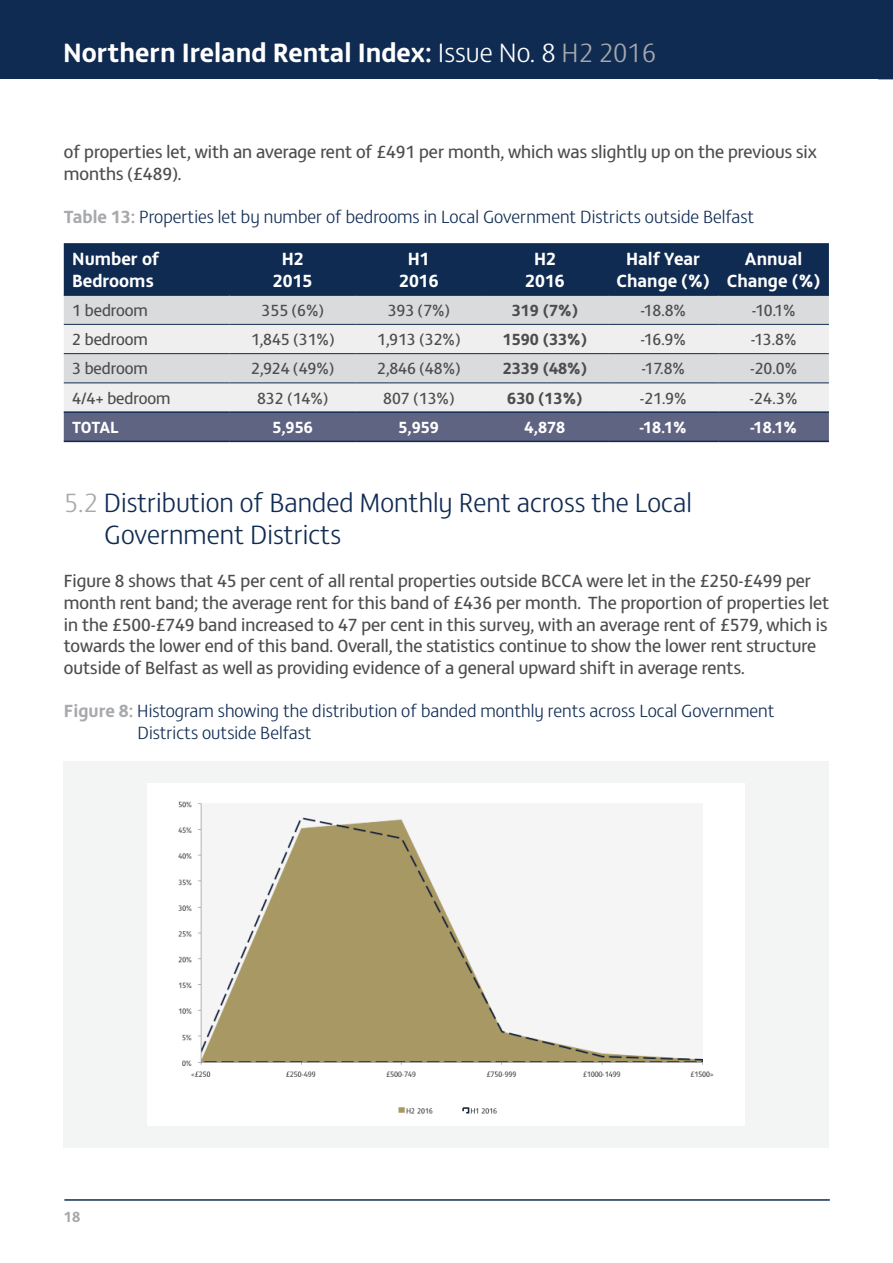
<style>
.page{position:relative;width:893px;height:1263px;background:#fff}
.page>*{position:absolute;margin:0;border:0;box-sizing:border-box;transform-origin:0 0}
.t1{font:300 27px/32.4px "FS Matthew";color:#102b52}
.t2{font:700 27px "FS Matthew";color:#fff}
.t3{font:18px/21.6px "FS Matthew";color:#4d4d4f}
.t4{font:300 18px/21.6px "FS Matthew";color:#102b52}
.t5{font:700 18px/21.6px "FS Matthew";color:#fff;text-align:center}
.t6{font:16.5px "FS Matthew";color:#4d4d4f}
.t7{font:700 16.5px "FS Matthew";color:#4d4d4f}
.t8{font:700 16.5px "FS Matthew";color:#fff}
.t9{font:700 15px "FS Matthew";color:#a7a9ac}
.s1{font-weight:300}
.s2{font-weight:300;color:#a7a9ac}
.s3{font-weight:700;color:#a7a9ac}
.s4{color:#a7a9ac}
</style>
<div class="page">
<div style="left:0;top:0;width:893px;height:79px;background:#102b52"></div>
<hr style="left:64px;top:1199px;width:766px;height:2px;background:#102b52">
<div style="left:64px;top:761px;width:765px;height:387px;background:#f3f4f4"></div>
<div style="left:64px;top:243px;width:765px;height:51px;background:#102b52"></div>
<div style="left:64px;top:296px;width:765px;height:28px;background:#dadbdc"></div>
<svg style="left:64px;top:325px;width:765px;height:86px;fill:#efeff0"></svg>
<div style="left:64px;top:413px;width:765px;height:28px;background:#5f6482"></div>
<hr style="left:64px;top:294px;width:166px;height:2px;background:#102b52">
<hr style="left:230px;top:294px;width:126px;height:2px;background:#102b52">
<hr style="left:356px;top:294px;width:126px;height:2px;background:#102b52">
<hr style="left:482px;top:294px;width:126px;height:2px;background:#102b52">
<hr style="left:608px;top:294px;width:110px;height:2px;background:#102b52">
<hr style="left:718px;top:294px;width:111px;height:2px;background:#102b52">
<hr style="left:64px;top:411px;width:166px;height:2px;background:#102b52">
<hr style="left:230px;top:411px;width:126px;height:2px;background:#102b52">
<hr style="left:356px;top:411px;width:126px;height:2px;background:#102b52">
<hr style="left:482px;top:411px;width:126px;height:2px;background:#102b52">
<hr style="left:608px;top:411px;width:110px;height:2px;background:#102b52">
<hr style="left:718px;top:411px;width:111px;height:2px;background:#102b52">
<hr style="left:64px;top:441px;width:166px;height:1px;background:#102b52">
<hr style="left:230px;top:441px;width:126px;height:1px;background:#102b52">
<hr style="left:356px;top:441px;width:126px;height:1px;background:#102b52">
<hr style="left:482px;top:441px;width:126px;height:1px;background:#102b52">
<hr style="left:608px;top:441px;width:110px;height:1px;background:#102b52">
<hr style="left:718px;top:441px;width:111px;height:1px;background:#102b52">
<hr style="left:64px;top:324px;width:166px;height:1px;background:#102b52">
<hr style="left:230px;top:324px;width:126px;height:1px;background:#102b52">
<hr style="left:356px;top:324px;width:126px;height:1px;background:#102b52">
<hr style="left:482px;top:324px;width:126px;height:1px;background:#102b52">
<hr style="left:608px;top:324px;width:110px;height:1px;background:#102b52">
<hr style="left:718px;top:324px;width:111px;height:1px;background:#102b52">
<hr style="left:64px;top:353px;width:166px;height:1px;background:#102b52">
<hr style="left:230px;top:353px;width:126px;height:1px;background:#102b52">
<hr style="left:356px;top:353px;width:126px;height:1px;background:#102b52">
<hr style="left:482px;top:353px;width:126px;height:1px;background:#102b52">
<hr style="left:608px;top:353px;width:110px;height:1px;background:#102b52">
<hr style="left:718px;top:353px;width:111px;height:1px;background:#102b52">
<hr style="left:64px;top:382px;width:166px;height:1px;background:#102b52">
<hr style="left:230px;top:382px;width:126px;height:1px;background:#102b52">
<hr style="left:356px;top:382px;width:126px;height:1px;background:#102b52">
<hr style="left:482px;top:382px;width:126px;height:1px;background:#102b52">
<hr style="left:608px;top:382px;width:110px;height:1px;background:#102b52">
<hr style="left:718px;top:382px;width:111px;height:1px;background:#102b52">
<img style="left:147px;top:783px;width:597px;height:342px">
<h1 class="t2" style="left:63px;top:31px;width:595px">Northern Ireland Rental Index: <span class="s1">Issue No. 8</span> <span class="s2">H2 2016</span></h1>
<p class="t3" style="left:64px;top:140px;width:755px">of properties let, with an average rent of £491 per month, which was slightly up on the previous six months (£489).</p>
<p class="t4" style="left:64px;top:205px;width:692px"><span class="s3">Table 13:</span> Properties let by number of bedrooms in Local Government Districts outside Belfast</p>
<p class="t5" style="left:72px;top:246px;width:89px;text-align:left">Number of<br>Bedrooms</p>
<p class="t5" style="left:273px;top:246px;width:41px">H2<br>2015</p>
<p class="t5" style="left:399px;top:246px;width:41px">H1<br>2016</p>
<p class="t5" style="left:525px;top:246px;width:41px">H2<br>2016</p>
<p class="t5" style="left:617px;top:246px;width:95px">Half Year<br>Change (%)</p>
<p class="t5" style="left:727px;top:246px;width:95px">Annual<br>Change (%)</p>
<p class="t6" style="left:72px;top:298px;width:77px">1 bedroom</p>
<p class="t6" style="left:262px;top:298px;width:64px">355 (6%)</p>
<p class="t6" style="left:388px;top:298px;width:64px">393 (7%)</p>
<p class="t7" style="left:512px;top:297px;width:68px">319 (7%)</p>
<p class="t6" style="left:640px;top:298px;width:47px">-18.8%</p>
<p class="t6" style="left:752px;top:298px;width:45px">-10.1%</p>
<p class="t6" style="left:72px;top:327px;width:77px">2 bedroom</p>
<p class="t6" style="left:251px;top:327px;width:85px">1,845 (31%)</p>
<p class="t6" style="left:377px;top:327px;width:85px">1,913 (32%)</p>
<p class="t7" style="left:503px;top:326px;width:86px">1590 (33%)</p>
<p class="t6" style="left:640px;top:327px;width:47px">-16.9%</p>
<p class="t6" style="left:751px;top:327px;width:47px">-13.8%</p>
<p class="t6" style="left:72px;top:356px;width:77px">3 bedroom</p>
<p class="t6" style="left:251px;top:356px;width:85px">2,924 (49%)</p>
<p class="t6" style="left:377px;top:356px;width:85px">2,846 (48%)</p>
<p class="t7" style="left:503px;top:355px;width:86px">2339 (48%)</p>
<p class="t6" style="left:641px;top:356px;width:45px">-17.8%</p>
<p class="t6" style="left:750px;top:356px;width:49px">-20.0%</p>
<p class="t6" style="left:72px;top:386px;width:100px">4/4+ bedroom</p>
<p class="t6" style="left:257px;top:386px;width:73px">832 (14%)</p>
<p class="t6" style="left:383px;top:386px;width:73px">807 (13%)</p>
<p class="t7" style="left:507px;top:385px;width:77px">630 (13%)</p>
<p class="t6" style="left:640px;top:386px;width:48px">-21.9%</p>
<p class="t6" style="left:750px;top:386px;width:49px">-24.3%</p>
<p class="t8" style="left:72px;top:414px;width:48px">TOTAL</p>
<p class="t8" style="left:272px;top:414px;width:42px">5,956</p>
<p class="t8" style="left:399px;top:414px;width:42px">5,959</p>
<p class="t8" style="left:525px;top:414px;width:42px">4,878</p>
<p class="t8" style="left:640px;top:414px;width:49px">-18.1%</p>
<p class="t8" style="left:750px;top:414px;width:49px">-18.1%</p>
<h1 class="t1" style="left:104px;top:484px;width:589px;text-indent:-40px"><span class="s4">5.2</span> Distribution of Banded Monthly Rent across the Local<br>Government Districts</h1>
<p class="t3" style="left:64px;top:569px;width:767px">Figure 8 shows that 45 per cent of all rental properties outside BCCA were let in the £250-£499 per month rent band; the average rent for this band of £436 per month. The proportion of properties let in the £500-£749 band increased to 47 per cent in this survey, with an average rent of £579, which is towards the lower end of this band. Overall, the statistics continue to show the lower rent structure outside of Belfast as well as providing evidence of a general upward shift in average rents.</p>
<p class="t4" style="left:138px;top:699px;width:638px;text-indent:-74px"><span class="s3">Figure 8:</span> Histogram showing the distribution of banded monthly rents across Local Government<br>Districts outside Belfast</p>
<p class="t9" style="left:64px;top:1204px;width:18px">18</p>
</div>
